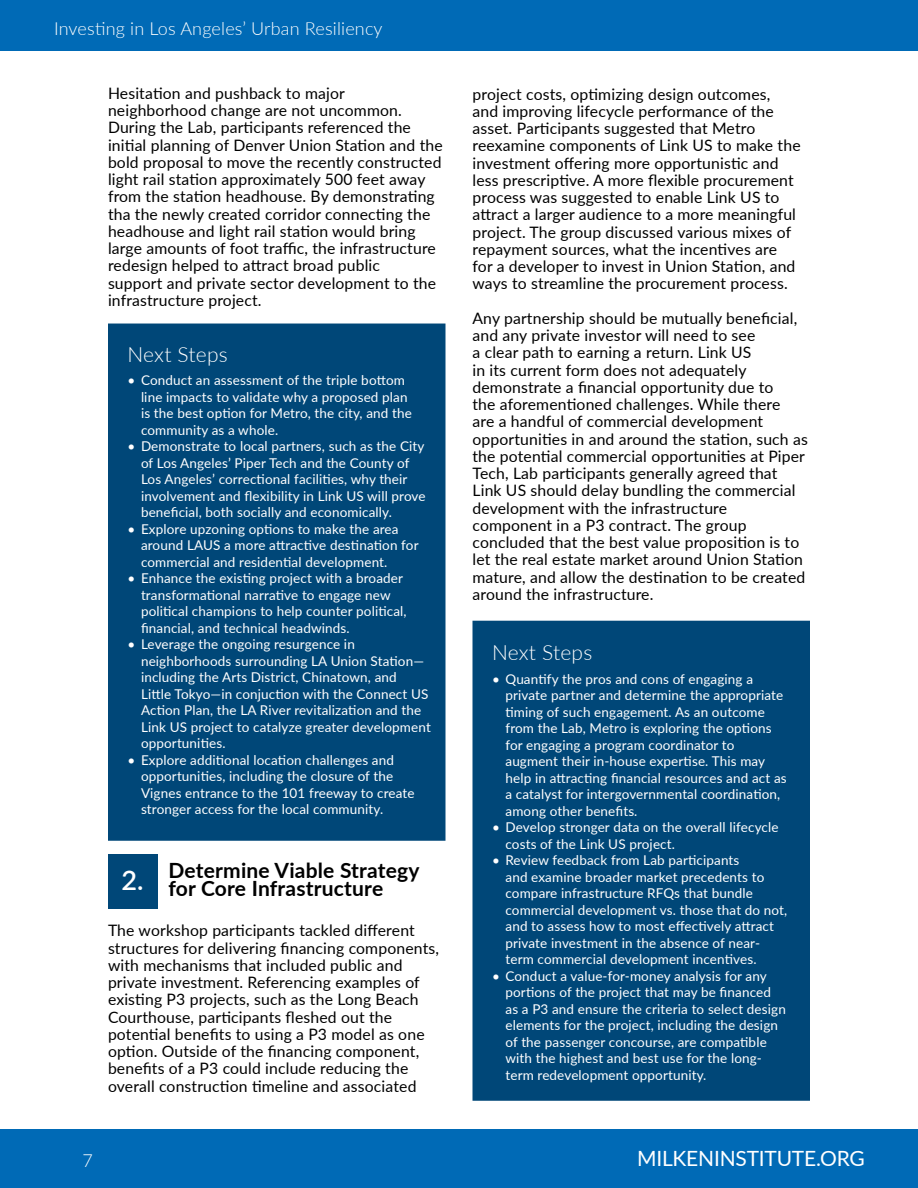
<style>
.page{position:relative;width:918px;height:1188px;background:#fff}
.page>*{position:absolute;margin:0;border:0;box-sizing:border-box;transform-origin:0 0}
.t1{font:600 27px "Lato";color:#fff}
.t2{font:700 21px/18px "Lato";letter-spacing:.01em;color:#000}
.t3{font:21px "Lato";letter-spacing:-.01em;color:#fff}
.t4{font:300 21px "Lato";letter-spacing:.01em;color:#fff}
.t5{font:300 18px "Lato";letter-spacing:.01em;color:#fff}
.t6{font:15.75px/17.2px "Lato";letter-spacing:.01em;color:#000}
.t7{font:13.5px/16.5px "Lato";letter-spacing:.01em;color:#fff}
</style>
<div class="page">
<div style="left:0;top:0;width:918px;height:50px;background:#006ab6"></div>
<div style="left:0;top:1129px;width:918px;height:59px;background:#006ab6"></div>
<div style="left:108px;top:324px;width:338px;height:517px;background:#004778;border:2px solid #004778"></div>
<div style="left:472px;top:621px;width:338px;height:480px;background:#004778;border:2px solid #004778"></div>
<div style="left:108px;top:855px;width:49px;height:54px;background:#004778"></div>
<p class="t5" style="left:54px;top:16px;width:330px">Investing in Los Angeles’ Urban Resiliency</p>
<p class="t6" style="left:108px;top:84px;width:336px">Hesitation and pushback to major neighborhood change are not uncommon.<br>During the Lab, participants referenced the initial planning of Denver Union Station and the bold proposal to move the recently constructed light rail station approximately 500 feet away from the station headhouse. By demonstrating tha the newly created corridor connecting the headhouse and light rail station would bring large amounts of foot traffic, the infrastructure redesign helped to attract broad public<br>support and private sector development to the infrastructure project.</p>
<h2 class="t4" style="left:128px;top:340px;width:102px">Next Steps</h2>
<p class="t7" style="left:141px;top:372px;width:272px;text-indent:-14px">• Conduct an assessment of the triple bottom line impacts to validate why a proposed plan is the best option for Metro, the city, and the community as a whole.</p>
<p class="t7" style="left:141px;top:438px;width:286px;text-indent:-14px">• Demonstrate to local partners, such as the City of Los Angeles’ Piper Tech and the County of Los Angeles’ correctional facilities, why their involvement and flexibility in Link US will prove beneficial, both socially and economically.</p>
<p class="t7" style="left:141px;top:520px;width:279px;text-indent:-14px">• Explore upzoning options to make the area around LAUS a more attractive destination for commercial and residential development.</p>
<p class="t7" style="left:141px;top:570px;width:267px;text-indent:-14px">• Enhance the existing project with a broader transformational narrative to engage new political champions to help counter political, financial, and technical headwinds.</p>
<p class="t7" style="left:141px;top:636px;width:291px;text-indent:-14px">• Leverage the ongoing resurgence in neighborhoods surrounding LA Union Station— including the Arts District, Chinatown, and<br>Little Tokyo—in conjuction with the Connect US Action Plan, the LA River revitalization and the Link US project to catalyze greater development opportunities.</p>
<p class="t7" style="left:141px;top:751px;width:275px;text-indent:-14px">• Explore additional location challenges and opportunities, including the closure of the Vignes entrance to the 101 freeway to create stronger access for the local community.</p>
<h2 class="t2" style="left:168px;top:861px;width:253px">Determine Viable Strategy for Core Infrastructure</h2>
<p class="t6" style="left:108px;top:921px;width:333px">The workshop participants tackled different structures for delivering financing components, with mechanisms that included public and private investment. Referencing examples of existing P3 projects, such as the Long Beach Courthouse, participants fleshed out the potential benefits to using a P3 model as one option. Outside of the financing component, benefits of a P3 could include reducing the overall construction timeline and associated</p>
<h1 class="t1" style="left:122px;top:860px;width:24px">2.</h1>
<p class="t5" style="left:83px;top:1148px;width:12px">7</p>
<p class="t6" style="left:472px;top:85px;width:330px">project costs, optimizing design outcomes,<br>and improving lifecycle performance of the asset. Participants suggested that Metro reexamine components of Link US to make the investment offering more opportunistic and less prescriptive. A more flexible procurement process was suggested to enable Link US to attract a larger audience to a more meaningful project. The group discussed various mixes of repayment sources, what the incentives are for a developer to invest in Union Station, and ways to streamline the procurement process.</p>
<p class="t6" style="left:472px;top:309px;width:337px">Any partnership should be mutually beneficial, and any private investor will need to see<br>a clear path to earning a return. Link US<br>in its current form does not adequately demonstrate a financial opportunity due to<br>the aforementioned challenges. While there<br>are a handful of commercial development opportunities in and around the station, such as the potential commercial opportunities at Piper Tech, Lab participants generally agreed that Link US should delay bundling the commercial development with the infrastructure component in a P3 contract. The group concluded that the best value proposition is to let the real estate market around Union Station mature, and allow the destination to be created around the infrastructure.</p>
<h2 class="t4" style="left:492px;top:638px;width:102px">Next Steps</h2>
<p class="t7" style="left:506px;top:670px;width:283px;text-indent:-14px">• Quantify the pros and cons of engaging a private partner and determine the appropriate timing of such engagement. As an outcome from the Lab, Metro is exploring the options for engaging a program coordinator to augment their in-house expertise. This may help in attracting financial resources and act as a catalyst for intergovernmental coordination, among other benefits.</p>
<p class="t7" style="left:506px;top:818px;width:275px;text-indent:-14px">• Develop stronger data on the overall lifecycle costs of the Link US project.</p>
<p class="t7" style="left:506px;top:851px;width:283px;text-indent:-14px">• Review feedback from Lab participants<br>and examine broader market precedents to compare infrastructure RFQs that bundle commercial development vs. those that do not, and to assess how to most effectively attract private investment in the absence of near&shy;term commercial development incentives.</p>
<p class="t7" style="left:506px;top:967px;width:282px;text-indent:-14px">• Conduct a value-for-money analysis for any portions of the project that may be financed as a P3 and ensure the criteria to select design elements for the project, including the design of the passenger concourse, are compatible with the highest and best use for the long&shy;term redevelopment opportunity.</p>
<h2 class="t3" style="left:637px;top:1144px;width:229px">MILKENINSTITUTE.ORG</h2>
</div>
